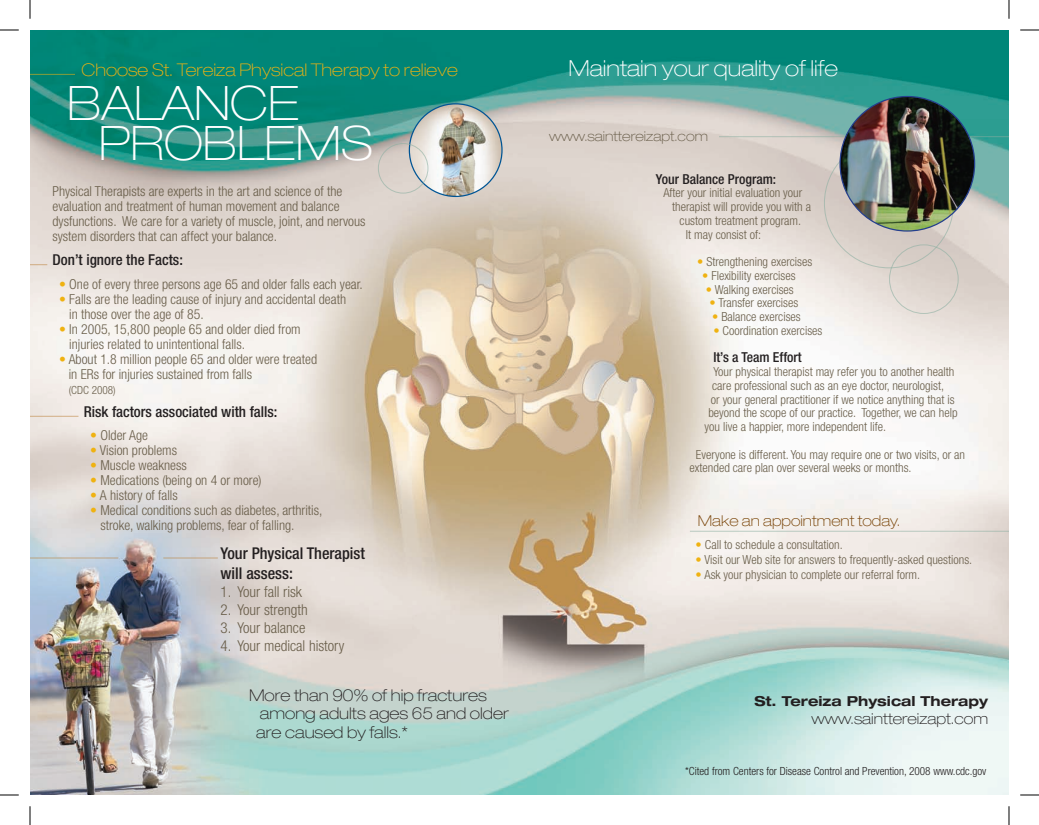
<style>
.page{position:relative;width:1039px;height:825px;background:#fff}
.page>*{position:absolute;margin:0;border:0;box-sizing:border-box;transform-origin:0 0}
.t1{font:100 expanded 47.62px/40px "Helvetica Neue";color:#fff}
.t2{font:100 expanded 22.12px "Helvetica Neue";color:#fff}
.t3{font:100 expanded 17.5px "Helvetica Neue";color:#efb211}
.t4{font:100 expanded 16.25px/18.8px "Helvetica Neue";color:#231f20}
.t5{font:500 condensed 16.25px/19.5px "Helvetica Neue";color:#231f20}
.t6{font:100 expanded 15.25px "Helvetica Neue";color:#231f20}
.t7{font:300 condensed 15px "Helvetica Neue";color:#685d49}
.t8{font:500 condensed 15px "Helvetica Neue";color:#231f20}
.t9{font:100 expanded 15px "Helvetica Neue";color:#753e00}
.t10{font:300 condensed 13.75px/15px "Helvetica Neue";color:#685d49}
.t11{font:500 condensed 13.75px "Helvetica Neue";color:#231f20}
.t12{font:700 expanded 13.75px "Helvetica Neue";color:#231f20}
.t13{font:100 expanded 13.75px "Helvetica Neue";color:#685d49}
.t14{font:300 condensed 12.5px/13.8px "Helvetica Neue";color:#685d49}
.t15{font:300 condensed 11.25px "Helvetica Neue";color:#231f20}
.t16{font:300 condensed 11.25px "Helvetica Neue";color:#685d49}
.s1{color:#efb211}
</style>
<div class="page">
<img style="left:30px;top:30px;width:979px;height:765px">
<hr style="left:30px;top:74px;width:45px;height:1px;background:#efb211">
<hr style="left:719px;top:136px;width:290px;height:1px;background:#8baea1">
<svg style="left:30px;top:264px;width:17px;height:1px"></svg>
<hr style="left:30px;top:416px;width:48px;height:1px;background:#bc813a">
<hr style="left:30px;top:558px;width:88px;height:1px;background:#bc813a">
<hr style="left:163px;top:558px;width:55px;height:1px;background:#bc813a">
<hr style="left:690px;top:531px;width:319px;height:1px;background:#8baea1">
<img style="left:840px;top:97px;width:134px;height:134px;border-radius:67px">
<div style="left:889px;top:245px;width:69px;height:69px;border:1px solid #8baea1;border-radius:50%"></div>
<img style="left:409px;top:104px;width:93px;height:92px;border-radius:46px">
<div style="left:378px;top:143px;width:50px;height:50px;border:1px solid #8baea1;border-radius:50%"></div>
<svg style="left:0;top:29px;width:19px;height:2px"></svg>
<svg style="left:1020px;top:29px;width:19px;height:2px"></svg>
<svg style="left:0;top:794px;width:19px;height:2px"></svg>
<svg style="left:1020px;top:794px;width:19px;height:2px"></svg>
<svg style="left:29px;top:0;width:2px;height:19px"></svg>
<svg style="left:29px;top:806px;width:2px;height:19px"></svg>
<svg style="left:1008px;top:0;width:2px;height:19px"></svg>
<svg style="left:1008px;top:806px;width:2px;height:19px"></svg>
<h3 class="t3" style="left:81px;top:59px;width:378px">Choose St. Tereiza Physical Therapy to relieve</h3>
<h1 class="t1" style="left:99px;top:82px;width:275px;text-indent:-32px">BALANCE<br>PROBLEMS</h1>
<p class="t10" style="left:52px;top:184px;width:314px">Physical Therapists are experts in the art and science of the evaluation and treatment of human movement and balance dysfunctions. We care for a variety of muscle, joint, and nervous system disorders that can affect your balance.</p>
<p class="t8" style="left:52px;top:251px;width:132px">Don’t ignore the Facts:</p>
<p class="t10" style="left:59px;top:276px;width:305px"><span class="s1">•</span> One of every three persons age 65 and older falls each year.</p>
<p class="t10" style="left:69px;top:291px;width:278px;text-indent:-10px"><span class="s1">•</span> Falls are the leading cause of injury and accidental death in those over the age of 85.</p>
<p class="t10" style="left:69px;top:321px;width:233px;text-indent:-10px"><span class="s1">•</span> In 2005, 15,800 people 65 and older died from injuries related to unintentional falls.</p>
<p class="t10" style="left:69px;top:351px;width:250px;text-indent:-10px"><span class="s1">•</span> About 1.8 million people 65 and older were treated in ERs for injuries sustained from falls</p>
<p class="t16" style="left:69px;top:383px;width:49px">(CDC 2008)</p>
<p class="t8" style="left:84px;top:402px;width:195px">Risk factors associated with falls:</p>
<p class="t10" style="left:90px;top:428px;width:59px"><span class="s1">•</span> Older Age</p>
<p class="t10" style="left:90px;top:443px;width:88px"><span class="s1">•</span> Vision problems</p>
<p class="t10" style="left:90px;top:458px;width:98px"><span class="s1">•</span> Muscle weakness</p>
<p class="t10" style="left:90px;top:473px;width:173px"><span class="s1">•</span> Medications (being on 4 or more)</p>
<p class="t10" style="left:90px;top:488px;width:89px"><span class="s1">•</span> A history of falls</p>
<p class="t10" style="left:100px;top:503px;width:223px;text-indent:-10px"><span class="s1">•</span> Medical conditions such as diabetes, arthritis, stroke, walking problems, fear of falling.</p>
<h3 class="t5" style="left:220px;top:544px;width:146px">Your Physical Therapist will assess:</h3>
<p class="t7" style="left:220px;top:583px;width:83px">1. Your fall risk</p>
<p class="t7" style="left:220px;top:601px;width:89px">2. Your strength</p>
<p class="t7" style="left:220px;top:619px;width:86px">3. Your balance</p>
<p class="t7" style="left:220px;top:637px;width:125px">4. Your medical history</p>
<h3 class="t4" style="left:256px;top:685px;width:254px;text-indent:-7px">More than 90% of hip fractures among adults ages 65 and older are caused by falls.*</h3>
<h2 class="t2" style="left:568px;top:55px;width:271px">Maintain your quality of life</h2>
<p class="t13" style="left:549px;top:128px;width:160px">www.sainttereizapt.com</p>
<p class="t11" style="left:656px;top:170px;width:122px">Your Balance Program:</p>
<p class="t14" style="left:663px;top:186px;width:140px">After your initial evaluation your</p>
<p class="t14" style="left:672px;top:200px;width:140px">therapist will provide you with a</p>
<p class="t14" style="left:679px;top:213px;width:123px">custom treatment program.</p>
<p class="t14" style="left:686px;top:227px;width:77px">It may consist of:</p>
<p class="t14" style="left:697px;top:255px;width:117px"><span class="s1">•</span> Strengthening exercises</p>
<p class="t14" style="left:702px;top:268px;width:95px"><span class="s1">•</span> Flexibility exercises</p>
<p class="t14" style="left:706px;top:282px;width:89px"><span class="s1">•</span> Walking exercises</p>
<p class="t14" style="left:709px;top:296px;width:90px"><span class="s1">•</span> Transfer exercises</p>
<p class="t14" style="left:712px;top:310px;width:90px"><span class="s1">•</span> Balance exercises</p>
<p class="t14" style="left:713px;top:323px;width:111px"><span class="s1">•</span> Coordination exercises</p>
<p class="t11" style="left:713px;top:349px;width:90px">It’s a Team Effort</p>
<p class="t14" style="left:713px;top:365px;width:242px">Your physical therapist may refer you to another health</p>
<p class="t14" style="left:712px;top:378px;width:233px">care professional such as an eye doctor, neurologist,</p>
<p class="t14" style="left:711px;top:392px;width:245px">or your general practitioner if we notice anything that is</p>
<p class="t14" style="left:708px;top:406px;width:251px">beyond the scope of our practice. Together, we can help</p>
<p class="t14" style="left:704px;top:420px;width:183px">you live a happier, more independent life.</p>
<p class="t14" style="left:689px;top:447px;width:277px;text-indent:6px">Everyone is different. You may require one or two visits, or an extended care plan over several weeks or months.</p>
<p class="t9" style="left:698px;top:512px;width:204px">Make an appointment today.</p>
<p class="t14" style="left:695px;top:538px;width:149px"><span class="s1">•</span> Call to schedule a consultation.</p>
<p class="t14" style="left:695px;top:553px;width:278px"><span class="s1">•</span> Visit our Web site for answers to frequently-asked questions.</p>
<p class="t14" style="left:695px;top:568px;width:226px"><span class="s1">•</span> Ask your physician to complete our referral form.</p>
<p class="t12" style="left:754px;top:692px;width:235px">St. Tereiza Physical Therapy</p>
<p class="t6" style="left:811px;top:710px;width:178px">www.sainttereizapt.com</p>
<p class="t15" style="left:685px;top:765px;width:303px">*Cited from Centers for Disease Control and Prevention, 2008 www.cdc.gov</p>
</div>
